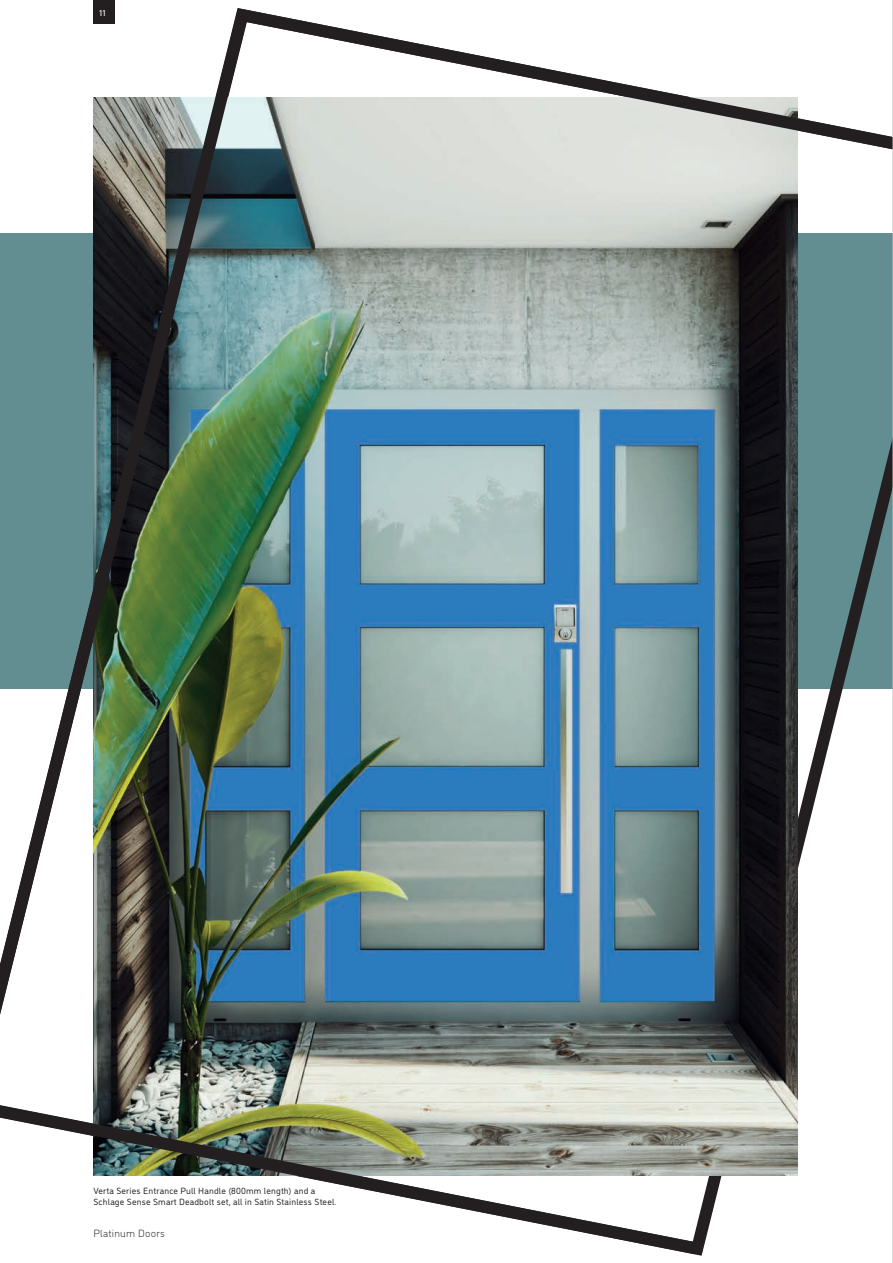
<style>
.page{position:relative;width:893px;height:1263px;background:#fff}
.page>*{position:absolute;margin:0;border:0;box-sizing:border-box;transform-origin:0 0}
.t1{font:300 10.5px "DI Nosaur";letter-spacing:.03em;color:#231f20}
.t2{font:9px/10.5px "DI Nosaur";letter-spacing:.02em;color:#231f20}
.t3{font:9px "Acumin Pro";color:#fff}
</style>
<div class="page">
<img style="left:0;top:8px;width:892px;height:1248px">
<div style="left:93px;top:0;width:22px;height:24px;background:#231f20"></div>
<hr style="left:892px;top:0;width:1px;height:1263px;background:#bcbdc0">
<p class="t3" style="left:99px;top:6px;width:8px">11</p>
<p class="t2" style="left:93px;top:1185px;width:245px">Verta Series Entrance Pull Handle (800mm length) and a<br>Schlage Sense Smart Deadbolt set, all in Satin Stainless Steel.</p>
<p class="t1" style="left:93px;top:1226px;width:73px">Platinum Doors</p>
</div>
